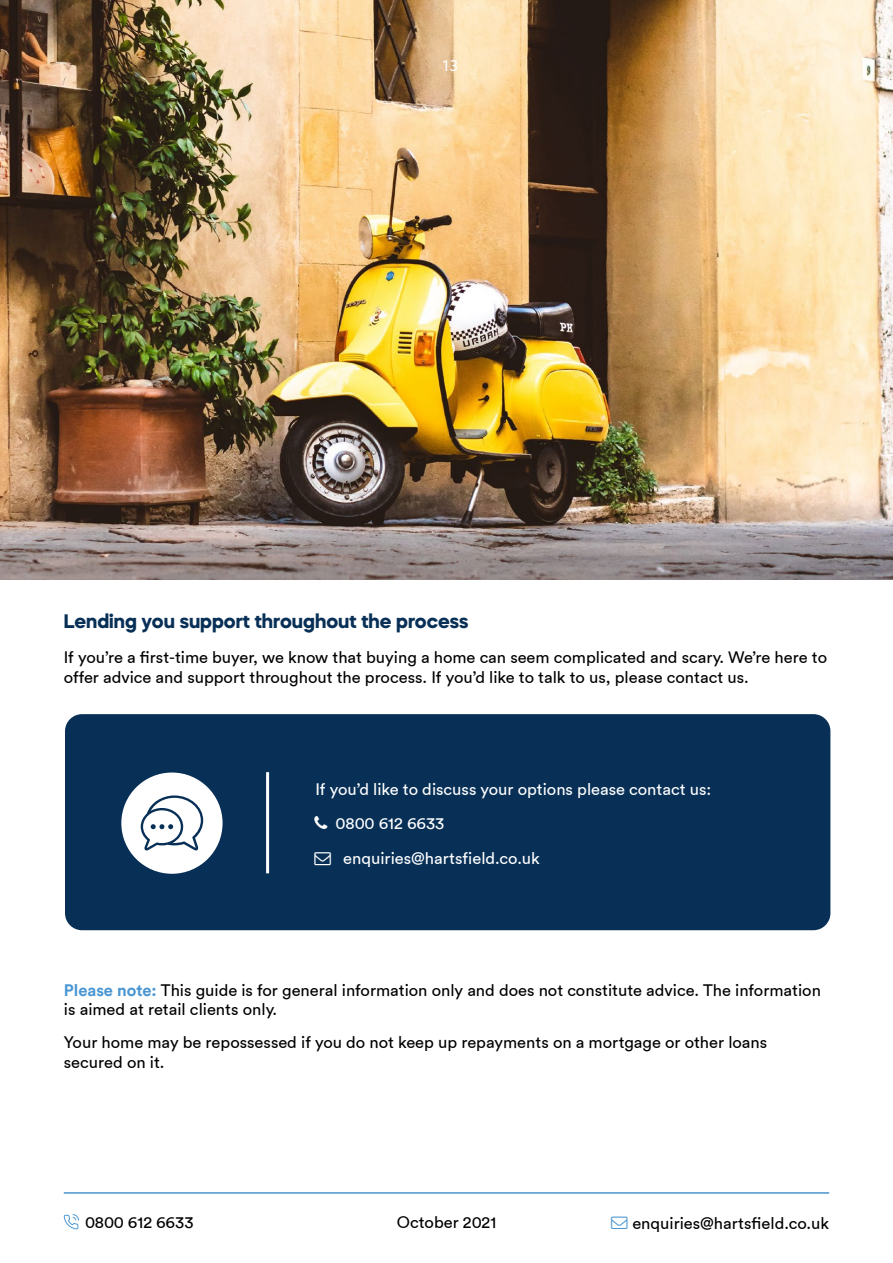
<style>
.page{position:relative;width:893px;height:1263px;background:#fff}
.page>*{position:absolute;margin:0;border:0;box-sizing:border-box;transform-origin:0 0}
.t1{font:700 19.5px "Mazzard H";color:#083057}
.t2{font:16.5px/19.8px "Circular Std";color:#000}
.t3{font:16.5px "Circular Std";color:#fff}
.t4{font:15px "Azo Sans";color:#fff}
.s1{font-weight:700;color:#4a96d2}
.s2{color:#4a96d2}
</style>
<div class="page">
<img style="left:0;top:0;width:893px;height:579px">
<div style="left:65px;top:714px;width:765px;height:216px;background:#083057;border-radius:17px"></div>
<hr style="left:266px;top:772px;width:3px;height:101px;background:#fff">
<div style="left:121px;top:772px;width:102px;height:102px;background:#fff;border-radius:50%"></div>
<svg style="left:141px;top:795px;width:62px;height:55px"></svg>
<hr style="left:64px;top:1192px;width:765px;height:2px;background:#4a96d2">
<svg style="left:64px;top:1214px;width:15px;height:15px"></svg>
<p class="t4" style="left:442px;top:56px;width:17px">13</p>
<p class="t1" style="left:64px;top:608px;width:406px">Lending you support throughout the process</p>
<p class="t2" style="left:64px;top:648px;width:765px">If you’re a first-time buyer, we know that buying a home can seem complicated and scary. We’re here to offer advice and support throughout the process. If you’d like to talk to us, please contact us.</p>
<p class="t3" style="left:315px;top:780px;width:397px">If you’d like to discuss your options please contact us:</p>
<p class="t3" style="left:336px;top:814px;width:110px">0800 612 6633</p>
<p class="t3" style="left:343px;top:849px;width:198px">enquiries@hartsfield.co.uk</p>
<p class="t2" style="left:64px;top:980px;width:758px"><span class="s1">Please note:</span> This guide is for general information only and does not constitute advice. The information is aimed at retail clients only.</p>
<p class="t2" style="left:64px;top:1033px;width:705px">Your home may be repossessed if you do not keep up repayments on a mortgage or other loans secured on it.</p>
<p class="t2" style="left:85px;top:1213px;width:110px">0800 612 6633</p>
<p class="t2" style="left:397px;top:1213px;width:101px">October 2021</p>
<p class="t2" style="left:611px;top:1214px;width:219px"><span class="s2">→</span> enquiries@hartsfield.co.uk</p>
</div>
